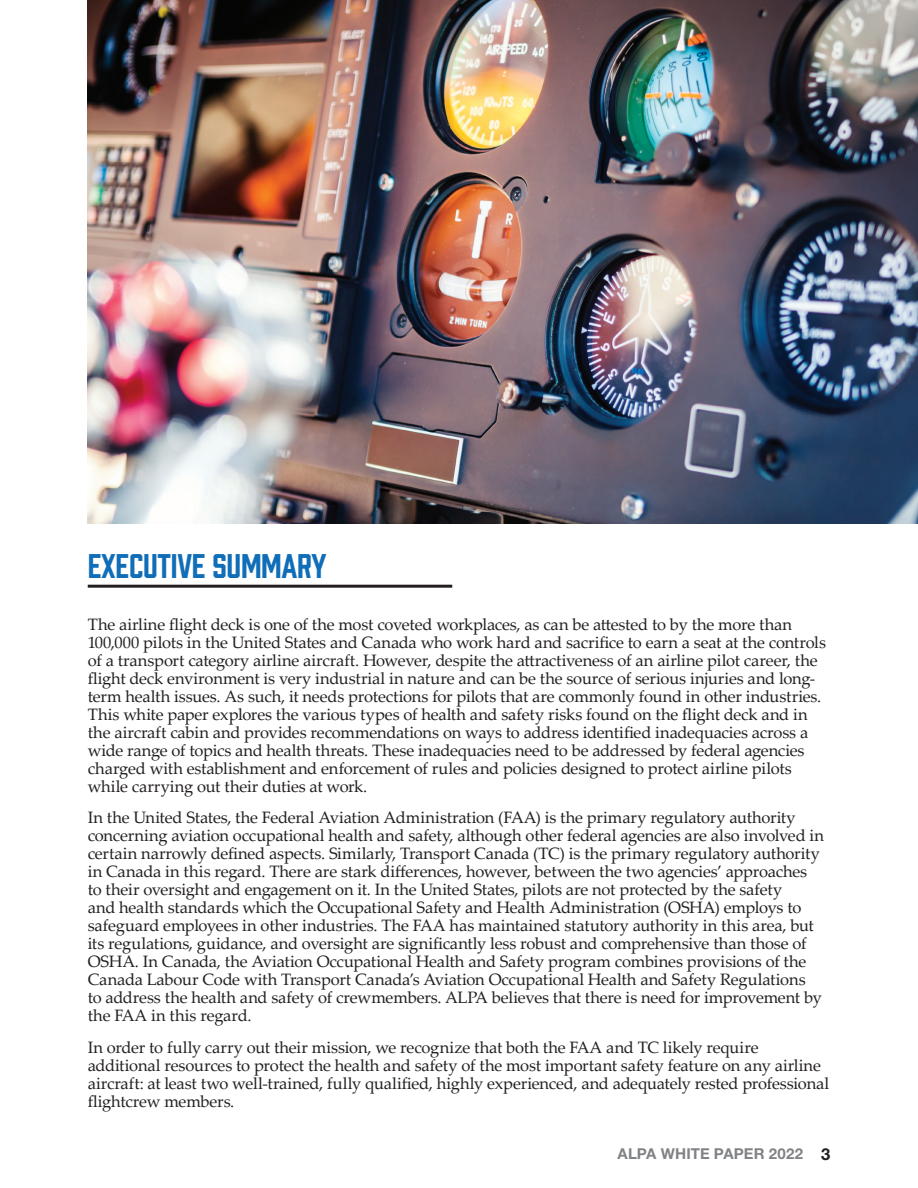
<style>
.page{position:relative;width:918px;height:1188px;background:#fff}
.page>*{position:absolute;margin:0;border:0;box-sizing:border-box;transform-origin:0 0}
.t1{font:31.5px "Prohibition";letter-spacing:-.01em;color:#106db7}
.t2{font:16.5px/18px "Palatino Linotype";letter-spacing:-.01em;color:#231f20}
.t3{font:700 15px "Helvetica Neue LT Std";letter-spacing:.01em;color:#808285}
.s1{font-size:16.5px;color:#231f20}
</style>
<div class="page">
<img style="left:88px;top:0;width:830px;height:524px">
<hr style="left:88px;top:585px;width:364px;height:3px;background:#231f20">
<h1 class="t1" style="left:88px;top:544px;width:241px">EXECUTIVE SUMMARY</h1>
<p class="t2" style="left:88px;top:614px;width:740px">The airline flight deck is one of the most coveted workplaces, as can be attested to by the more than 100,000 pilots in the United States and Canada who work hard and sacrifice to earn a seat at the controls of a transport category airline aircraft. However, despite the attractiveness of an airline pilot career, the flight deck environment is very industrial in nature and can be the source of serious injuries and long&shy;term health issues. As such, it needs protections for pilots that are commonly found in other industries.<br>This white paper explores the various types of health and safety risks found on the flight deck and in the aircraft cabin and provides recommendations on ways to address identified inadequacies across a wide range of topics and health threats. These inadequacies need to be addressed by federal agencies charged with establishment and enforcement of rules and policies designed to protect airline pilots while carrying out their duties at work.</p>
<p class="t2" style="left:88px;top:808px;width:738px">In the United States, the Federal Aviation Administration (FAA) is the primary regulatory authority concerning aviation occupational health and safety, although other federal agencies are also involved in certain narrowly defined aspects. Similarly, Transport Canada (TC) is the primary regulatory authority in Canada in this regard. There are stark differences, however, between the two agencies’ approaches to their oversight and engagement on it. In the United States, pilots are not protected by the safety<br>and health standards which the Occupational Safety and Health Administration (OSHA) employs to safeguard employees in other industries. The FAA has maintained statutory authority in this area, but its regulations, guidance, and oversight are significantly less robust and comprehensive than those of OSHA. In Canada, the Aviation Occupational Health and Safety program combines provisions of the Canada Labour Code with Transport Canada’s Aviation Occupational Health and Safety Regulations<br>to address the health and safety of crewmembers. ALPA believes that there is need for improvement by the FAA in this regard.</p>
<p class="t2" style="left:88px;top:1037px;width:743px">In order to fully carry out their mission, we recognize that both the FAA and TC likely require additional resources to protect the health and safety of the most important safety feature on any airline aircraft: at least two well-trained, fully qualified, highly experienced, and adequately rested professional flightcrew members.</p>
<p class="t3" style="left:618px;top:1145px;width:214px">ALPA WHITE PAPER 2022 <span class="s1">3</span></p>
</div>
